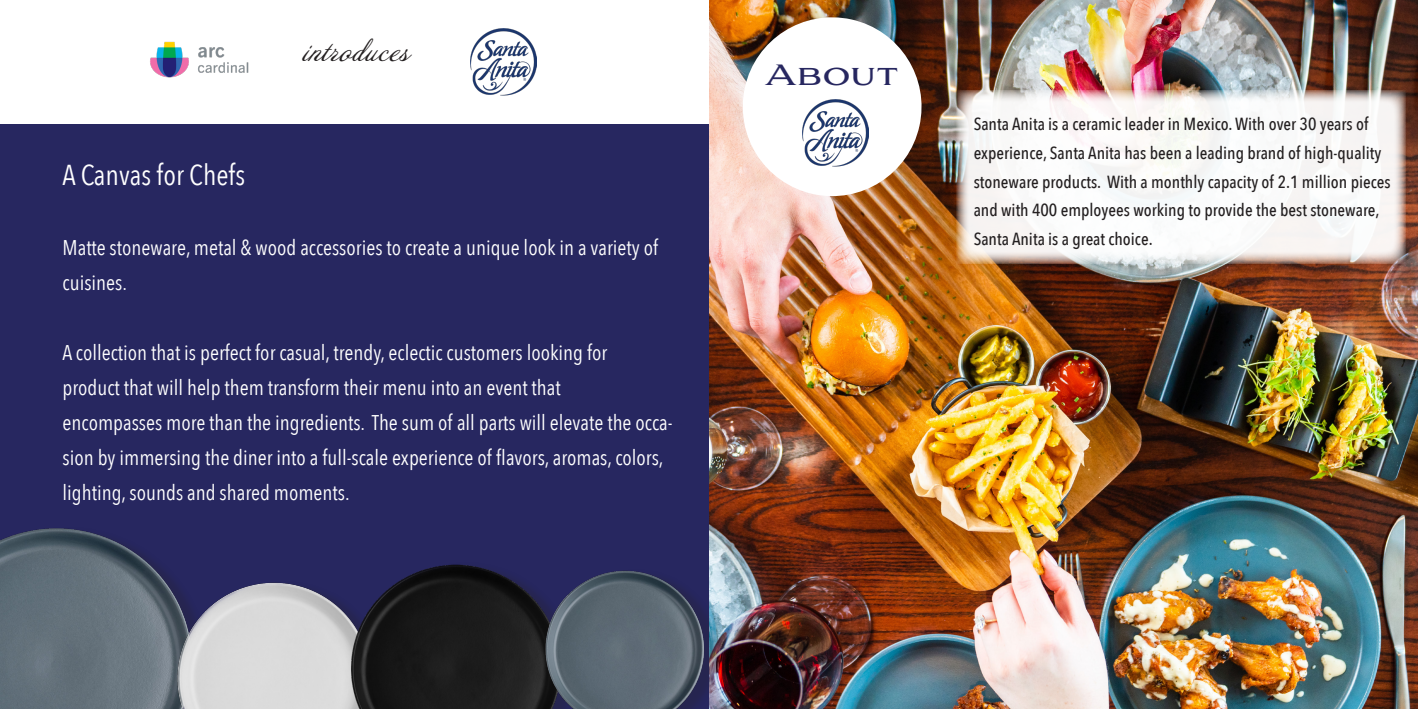
<style>
.page{position:relative;width:1418px;height:709px;background:#fff}
.page>*{position:absolute;margin:0;border:0;box-sizing:border-box;transform-origin:0 0}
.t1{font:28.75px "Avenir Next Condensed";color:#fff}
.t2{font:27.5px "Annabelle JF";color:#231f20}
.t3{font:27.5px "Aviano Serif";color:#272760}
.t4{font:21.25px/35px "Avenir Next Condensed";color:#fff}
.t5{font:500 17.5px/28.8px "Avenir Next Condensed";color:#231f20}
</style>
<div class="page">
<img style="left:709px;top:0;width:709px;height:709px">
<svg style="left:956px;top:90px;width:449px;height:174px"></svg>
<div style="left:0;top:0;width:709px;height:709px;background:#272760"></div>
<div style="left:0;top:0;width:709px;height:124px;background:#fff"></div>
<img style="left:470px;top:28px;width:66px;height:68px">
<img style="left:150px;top:41px;width:98px;height:37px">
<svg style="left:734px;top:9px;width:196px;height:196px"></svg>
<img style="left:802px;top:99px;width:66px;height:75px">
<img style="left:0;top:528px;width:144px;height:181px">
<img style="left:144px;top:556px;width:185px;height:153px">
<img style="left:329px;top:564px;width:194px;height:145px">
<img style="left:523px;top:548px;width:205px;height:161px">
<p class="t1" style="left:63px;top:150px;width:184px">A Canvas for Chefs</p>
<p class="t2" style="left:303px;top:34px;width:108px">introduces</p>
<p class="t4" style="left:63px;top:229px;width:597px">Matte stoneware, metal &amp; wood accessories to create a unique look in a variety of cuisines.</p>
<p class="t4" style="left:63px;top:334px;width:546px">A collection that is perfect for casual, trendy, eclectic customers looking for</p>
<p class="t4" style="left:63px;top:369px;width:500px">product that will help them transform their menu into an event that</p>
<p class="t4" style="left:63px;top:404px;width:611px">encompasses more than the ingredients. The sum of all parts will elevate the occa&shy;sion by immersing the diner into a full-scale experience of flavors, aromas, colors, lighting, sounds and shared moments.</p>
<p class="t3" style="left:765px;top:57px;width:135px">About</p>
<p class="t5" style="left:973px;top:109px;width:418px">Santa Anita is a ceramic leader in Mexico. With over 30 years of experience, Santa Anita has been a leading brand of high-quality stoneware products. With a monthly capacity of 2.1 million pieces and with 400 employees working to provide the best stoneware, Santa Anita is a great choice.</p>
</div>
